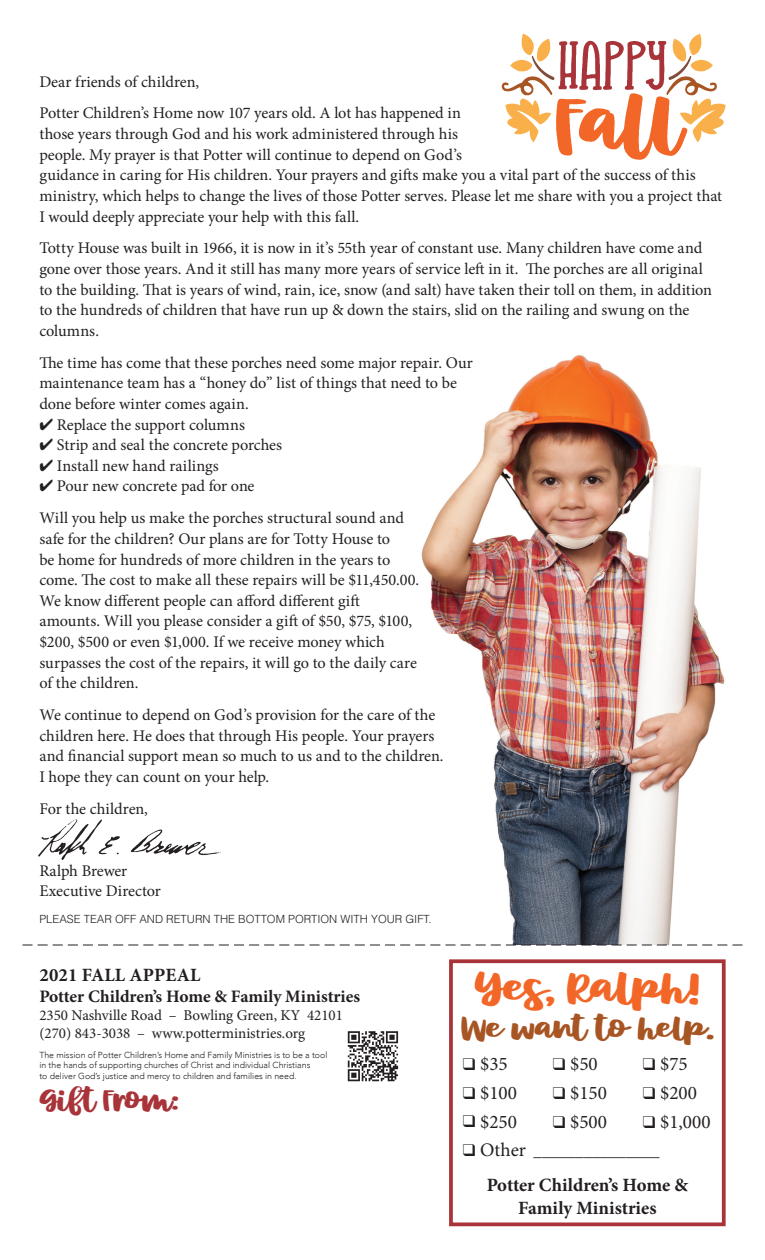
<style>
.page{position:relative;width:765px;height:1260px;background:#fff}
.page>*{position:absolute;margin:0;border:0;box-sizing:border-box;transform-origin:0 0}
.t1{font:37.5px "Mystical Woods Smooth Script";letter-spacing:-.02em;color:#f26728;scale:1.1 1}
.t2{font:27.5px "Mystical Woods Smooth Script";letter-spacing:-.02em;color:#a85524;scale:1.1 1}
.t3{font:26.25px "Mystical Woods Smooth Script";letter-spacing:-.02em;color:#a83439}
.t4{font:19.25px "Minion Pro";color:#231f20}
.t5{font:700 18.75px/22.5px "Minion Pro";color:#231f20;text-align:center}
.t6{font:700 17.5px "Minion Pro";color:#231f20}
.t7{font:16.75px "Minion Pro";color:#231f20}
.t8{font:16.25px/20.6px "Minion Pro";letter-spacing:-.005em;color:#231f20}
.t9{font:15px/18px "Minion Pro";color:#231f20}
.t10{font:300 11.25px "Helvetica LT Std";color:#231f20}
.t11{font:300 8.75px/10.5px "Avenir";color:#231f20}
.s1{font-size:19.25px}
</style>
<div class="page">
<img style="left:324px;top:355px;width:402px;height:590px">
<svg style="left:22px;top:945px;width:720px;height:1px"></svg>
<img style="left:38px;top:819px;width:183px;height:41px">
<img style="left:347px;top:1031px;width:52px;height:51px">
<svg style="left:502px;top:34px;width:224px;height:126px"></svg>
<div style="left:449px;top:959px;width:277px;height:267px;border:4px solid #a83439"></div>
<p class="t8" style="left:39px;top:65px;width:423px;line-height:31.9px">Dear friends of children,<br>Potter Children’s Home now 107 years old. A lot has happened in</p>
<p class="t8" style="left:39px;top:124px;width:684px">those years through God and his work administered through his<br>people. My prayer is that Potter will continue to depend on God’s<br>guidance in caring for His children. Your prayers and gifts make you a vital part of the success of this ministry, which helps to change the lives of those Potter serves. Please let me share with you a project that I would deeply appreciate your help with this fall.</p>
<p class="t8" style="left:39px;top:238px;width:674px">Totty House was built in 1966, it is now in it’s 55th year of constant use. Many children have come and gone over those years. And it still has many more years of service left in it. The porches are all original to the building. That is years of wind, rain, ice, snow (and salt) have taken their toll on them, in addition to the hundreds of children that have run up &amp; down the stairs, slid on the railing and swung on the columns.</p>
<p class="t8" style="left:39px;top:352px;width:435px">The time has come that these porches need some major repair. Our maintenance team has a “honey do” list of things that need to be done before winter comes again.</p>
<p class="t8" style="left:39px;top:414px;width:207px">✔ Replace the support columns</p>
<p class="t8" style="left:39px;top:435px;width:244px">✔ Strip and seal the concrete porches</p>
<p class="t8" style="left:39px;top:455px;width:181px">✔ Install new hand railings</p>
<p class="t8" style="left:39px;top:470px;width:366px;line-height:31.9px">✔ Pour new concrete pad for one<br>Will you help us make the porches structural sound and</p>
<p class="t8" style="left:39px;top:529px;width:381px">safe for the children? Our plans are for Totty House to<br>be home for hundreds of more children in the years to come. The cost to make all these repairs will be $11,450.00.<br>We know different people can afford different gift amounts. Will you please consider a gift of $50, $75, $100, $200, $500 or even $1,000. If we receive money which surpasses the cost of the repairs, it will go to the daily care of the children.</p>
<p class="t8" style="left:39px;top:705px;width:406px">We continue to depend on God’s provision for the care of the children here. He does that through His people. Your prayers and financial support mean so much to us and to the children.<br>I hope they can count on your help.</p>
<p class="t8" style="left:39px;top:799px;width:110px">For the children,</p>
<p class="t8" style="left:39px;top:860px;width:123px">Ralph Brewer<br>Executive Director</p>
<p class="t10" style="left:39px;top:911px;width:394px">PLEASE TEAR OFF AND RETURN THE BOTTOM PORTION WITH YOUR GIFT.</p>
<p class="t5" style="left:39px;top:964px;width:162px">2021 FALL APPEAL</p>
<p class="t6" style="left:39px;top:984px;width:322px">Potter Children’s Home &amp; Family Ministries</p>
<p class="t9" style="left:39px;top:1006px;width:305px">2350 Nashville Road – Bowling Green, KY 42101 (270) 843-3038 – www.potterministries.org</p>
<p class="t11" style="left:39px;top:1049px;width:290px">The mission of Potter Children’s Home and Family Ministries is to be a tool in the hands of supporting churches of Christ and individual Christians<br>to deliver God’s justice and mercy to children and families in need.</p>
<h3 class="t3" style="left:39px;top:1080px;width:140px">Gift From:</h3>
<h1 class="t1" style="left:475px;top:959px;width:206px">Yes, Ralph!</h1>
<h2 class="t2" style="left:461px;top:1007px;width:231px">We want to help.</h2>
<p class="t4" style="left:463px;top:1051px;width:47px">❑ $35</p>
<p class="t4" style="left:553px;top:1051px;width:47px">❑ $50</p>
<p class="t4" style="left:643px;top:1051px;width:47px">❑ $75</p>
<p class="t4" style="left:463px;top:1080px;width:56px">❑ $100</p>
<p class="t4" style="left:553px;top:1080px;width:56px">❑ $150</p>
<p class="t4" style="left:643px;top:1080px;width:56px">❑ $200</p>
<p class="t4" style="left:463px;top:1108px;width:56px">❑ $250</p>
<p class="t4" style="left:553px;top:1108px;width:56px">❑ $500</p>
<p class="t4" style="left:643px;top:1108px;width:69px">❑ $1,000</p>
<p class="t7" style="left:463px;top:1140px;width:198px">❑ <span class="s1">Other</span> _______________</p>
<p class="t5" style="left:487px;top:1174px;width:203px">Potter Children’s Home &amp;<br>Family Ministries</p>
</div>
